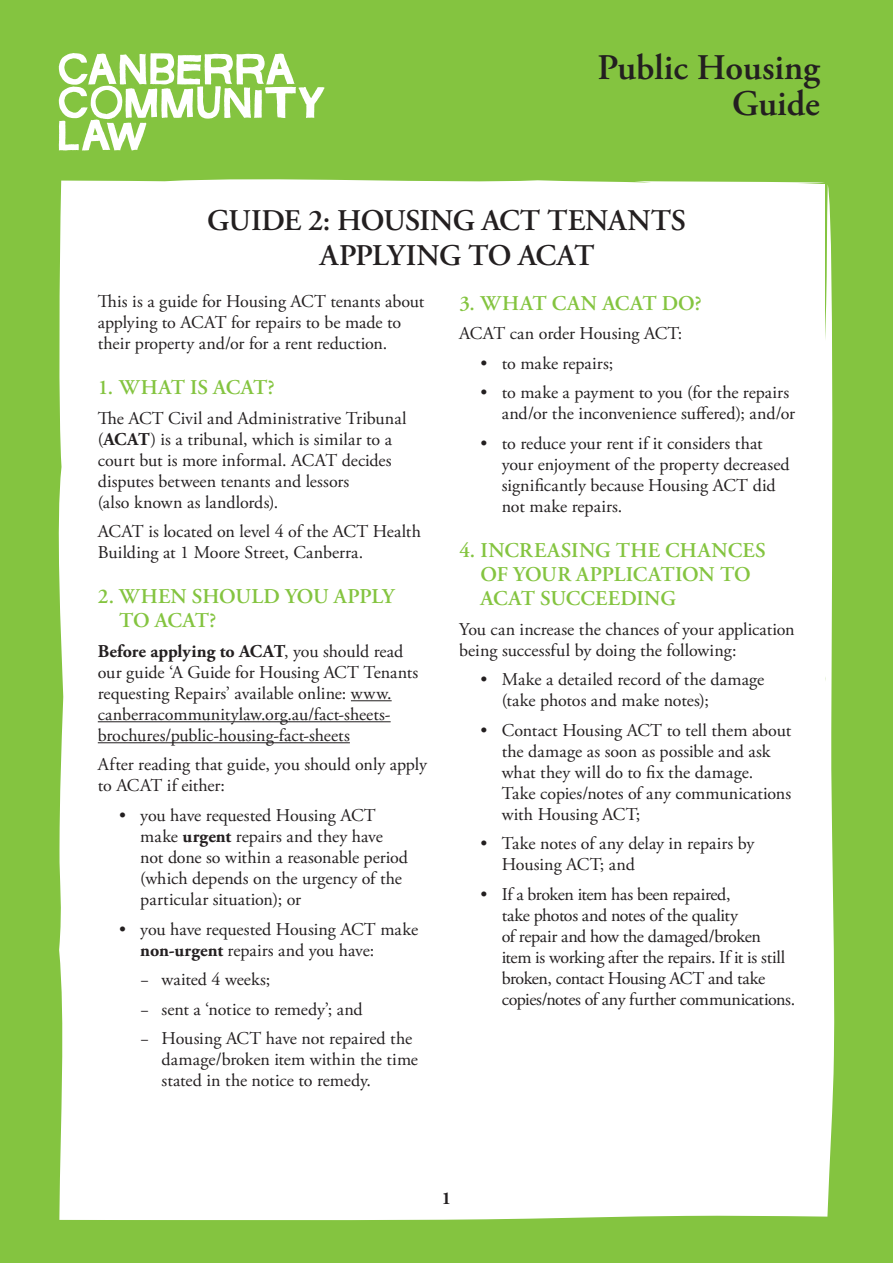
<style>
.page{position:relative;width:893px;height:1263px;background:#84c440}
.page>*{position:absolute;margin:0;border:0;box-sizing:border-box;transform-origin:0 0}
.t1{font:600 36px/36px "Adobe Garamond Pro";color:#231f20;text-align:right}
.Heading_2{font:600 30px/34.5px "Adobe Garamond Pro";letter-spacing:-.025em;color:#231f20}
.t2{font:600 21px/24px "Adobe Garamond Pro";letter-spacing:.005em;color:#84c440}
.t3{font:600 21px/24px "Adobe Garamond Pro";letter-spacing:-.015em;color:#84c440}
.t4{font:600 21px "Adobe Garamond Pro";letter-spacing:.035em;color:#84c440}
.Body_Copy{font:18px/21px "Adobe Garamond Pro";letter-spacing:-.005em;color:#231f20}
.Body_Copy-2{font:18px/21px "Adobe Garamond Pro";letter-spacing:-.025em;color:#231f20}
.t5{font:700 18px "Adobe Garamond Pro";color:#231f20}
.s1{font-weight:700}
</style>
<div class="page">
<svg style="left:59px;top:53px;width:266px;height:98px"></svg>
<div style="left:58px;top:179px;width:777px;height:1041px;background:#fff"></div>
<hr style="left:351px;top:700px;width:41px;height:1px;background:#231f20">
<hr style="left:98px;top:721px;width:293px;height:1px;background:#231f20">
<hr style="left:98px;top:742px;width:252px;height:1px;background:#231f20">
<h1 class="t1" style="left:597px;top:50px;width:224px">Public Housing<br>Guide</h1>
<p class="Heading_2" style="left:320px;top:204px;width:368px;text-indent:-113px">GUIDE 2: HOUSING ACT TENANTS<br>APPLYING TO ACAT</p>
<p class="Body_Copy" style="left:98px;top:291px;width:328px">This is a guide for Housing ACT tenants about applying to ACAT for repairs to be made to their property and/or for a rent reduction.</p>
<p class="t2" style="left:98px;top:376px;width:178px">1. WHAT IS ACAT?</p>
<p class="Body_Copy" style="left:98px;top:408px;width:310px">The ACT Civil and Administrative Tribunal (<span class="s1">ACAT</span>) is a tribunal, which is similar to a court but is more informal. ACAT decides disputes between tenants and lessors<br>(also known as landlords).</p>
<p class="Body_Copy" style="left:98px;top:522px;width:325px">ACAT is located on level 4 of the ACT Health<br>Building at 1 Moore Street, Canberra.</p>
<p class="t3" style="left:119px;top:585px;width:277px;text-indent:-21px">2. WHEN SHOULD YOU APPLY<br>TO ACAT?</p>
<p class="Body_Copy" style="left:98px;top:641px;width:322px"><span class="s1">Before applying to ACAT</span>, you should read our guide ‘A Guide for Housing ACT Tenants requesting Repairs’ available online: www. canberracommunitylaw.org.au/fact-sheets&shy;brochures/public-housing-fact-sheets</p>
<p class="Body_Copy" style="left:98px;top:755px;width:331px">After reading that guide, you should only apply to ACAT if either:</p>
<p class="Body_Copy" style="left:140px;top:805px;width:269px;text-indent:-21px">• you have requested Housing ACT make <span class="s1">urgent</span> repairs and they have not done so within a reasonable period (which depends on the urgency of the particular situation); or</p>
<p class="Body_Copy" style="left:140px;top:919px;width:279px;text-indent:-21px">• you have requested Housing ACT make <span class="s1">non-urgent</span> repairs and you have:</p>
<p class="Body_Copy" style="left:140px;top:969px;width:132px">− waited 4 weeks;</p>
<p class="Body_Copy" style="left:140px;top:999px;width:224px">− sent a ‘notice to remedy’; and</p>
<p class="Body_Copy" style="left:162px;top:1028px;width:258px;text-indent:-21px">− Housing ACT have not repaired the damage/broken item within the time stated in the notice to remedy.</p>
<p class="t4" style="left:459px;top:291px;width:244px">3. WHAT CAN ACAT DO?</p>
<p class="Body_Copy" style="left:459px;top:324px;width:225px">ACAT can order Housing ACT:</p>
<p class="Body_Copy" style="left:480px;top:353px;width:134px">• to make repairs;</p>
<p class="Body_Copy" style="left:502px;top:383px;width:295px;text-indent:-21px">• to make a payment to you (for the repairs and/or the inconvenience suffered); and/or</p>
<p class="Body_Copy" style="left:502px;top:433px;width:289px;text-indent:-21px">• to reduce your rent if it considers that your enjoyment of the property decreased significantly because Housing ACT did not make repairs.</p>
<p class="t2" style="left:481px;top:539px;width:287px;text-indent:-21px">4. INCREASING THE CHANCES<br>OF YOUR APPLICATION TO<br>ACAT SUCCEEDING</p>
<p class="Body_Copy" style="left:459px;top:619px;width:337px">You can increase the chances of your application being successful by doing the following:</p>
<p class="Body_Copy" style="left:502px;top:670px;width:264px;text-indent:-21px">• Make a detailed record of the damage (take photos and make notes);</p>
<p class="Body_Copy" style="left:502px;top:720px;width:291px;text-indent:-21px">• Contact Housing ACT to tell them about the damage as soon as possible and ask what they will do to fix the damage.<br>Take copies/notes of any communications with Housing ACT;</p>
<p class="Body_Copy" style="left:502px;top:834px;width:254px;text-indent:-21px">• Take notes of any delay in repairs by<br>Housing ACT; and</p>
<p class="Body_Copy-2" style="left:502px;top:884px;width:295px;text-indent:-21px">• If a broken item has been repaired,<br>take photos and notes of the quality<br>of repair and how the damaged/broken<br>item is working after the repairs. If it is still broken, contact Housing ACT and take copies/notes of any further communications.</p>
<p class="t5" style="left:442px;top:1187px;width:11px">1</p>
</div>
